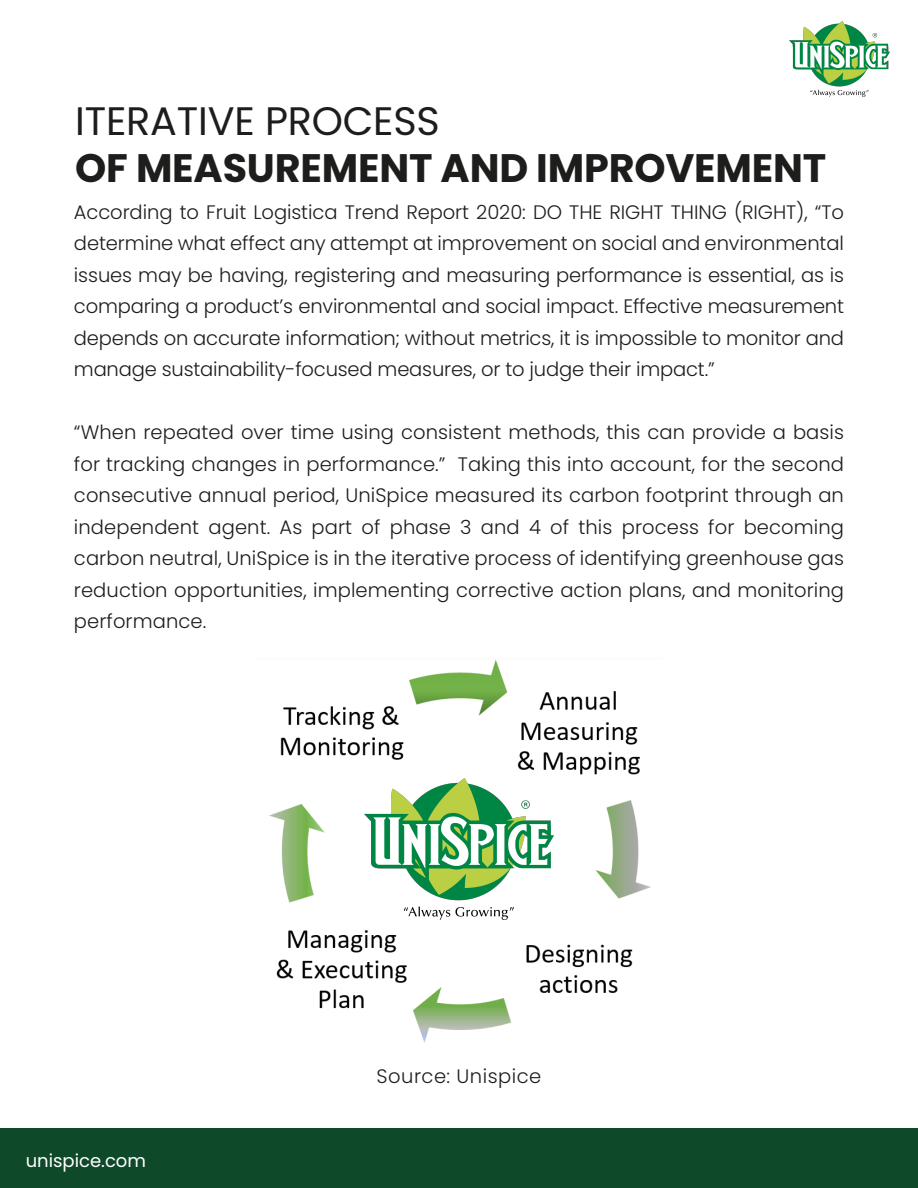
<style>
.page{position:relative;width:918px;height:1188px;background:#fff}
.page>*{position:absolute;margin:0;border:0;box-sizing:border-box;transform-origin:0 0}
.t1{font:700 39.75px "Poppins";letter-spacing:-.005em;color:#1d1d1c}
.t2{font:39.75px "Poppins";letter-spacing:-.005em;color:#1d1d1c}
.t3{font:300 19.5px/31.5px "Poppins";letter-spacing:.005em;color:#1d1d1b;text-align:justify}
.t4{font:300 19.5px "Poppins";letter-spacing:.025em;color:#1d1d1b}
.t5{font:18px "Poppins";color:#fff}
</style>
<div class="page">
<img style="left:790px;top:22px;width:100px;height:74px">
<div style="left:0;top:1128px;width:918px;height:60px;background:#0e4a29"></div>
<img style="left:269px;top:659px;width:382px;height:384px">
<div style="left:354px;top:795px;width:211px;height:126px;background:#fff"></div>
<img style="left:364px;top:778px;width:190px;height:142px">
<h1 class="t2" style="left:75px;top:98px;width:366px">ITERATIVE PROCESS</h1>
<h1 class="t1" style="left:75px;top:145px;width:753px">OF MEASUREMENT AND IMPROVEMENT</h1>
<p class="t3" style="left:74px;top:196px;width:772px">According to Fruit Logistica Trend Report 2020: DO THE RIGHT THING (RIGHT), “To determine what effect any attempt at improvement on social and environmental issues may be having, registering and measuring performance is essential, as is comparing a product’s environmental and social impact. Effective measurement depends on accurate information; without metrics, it is impossible to monitor and manage sustainability-focused measures, or to judge their impact.”</p>
<p class="t3" style="left:74px;top:417px;width:772px">“When repeated over time using consistent methods, this can provide a basis for tracking changes in performance.” Taking this into account, for the second consecutive annual period, UniSpice measured its carbon footprint through an independent agent. As part of phase 3 and 4 of this process for becoming carbon neutral, UniSpice is in the iterative process of identifying greenhouse gas reduction opportunities, implementing corrective action plans, and monitoring performance.</p>
<p class="t5" style="left:26px;top:1150px;width:122px">unispice.com</p>
<p class="t4" style="left:377px;top:1065px;width:166px">Source: Unispice</p>
</div>
